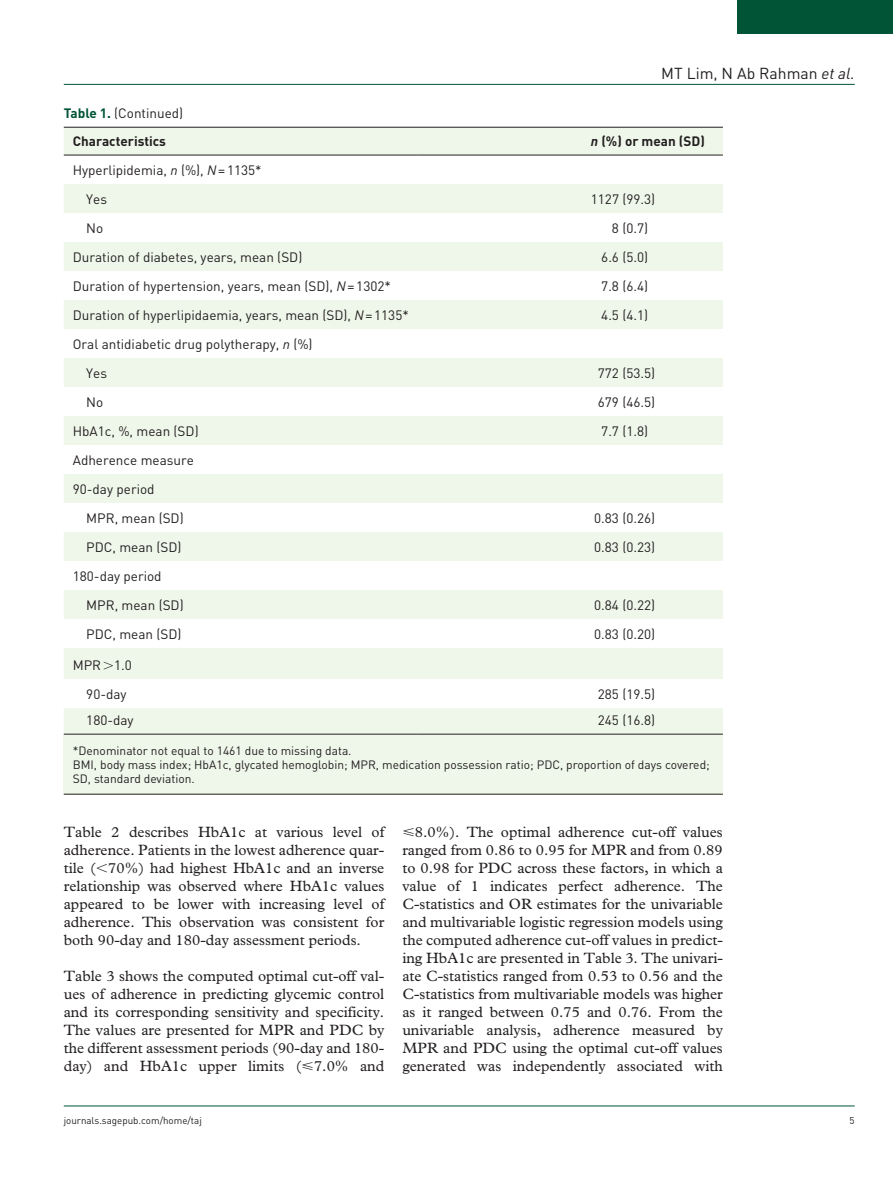
<style>
.page{position:relative;width:893px;height:1191px;background:#fff}
.page>*{position:absolute;margin:0;border:0;box-sizing:border-box;transform-origin:0 0}
.t1{font:15.75px "DIN";color:#231f20}
.t2{font:15px/18px "Plantin Std";color:#231f20;text-align:justify}
.t3{font:13.5px/29px "DIN";color:#231f20}
.t4{font:700 13.5px "DIN";color:#231f20}
.t5{font:12px/14.2px "DIN";color:#231f20}
.t6{font:9.75px "DIN";color:#231f20}
.s1{font-weight:700;color:#015436}
.s2{font-style:italic}
</style>
<div class="page">
<hr style="left:64px;top:84px;width:791px;height:1px;background:#015436">
<hr style="left:64px;top:1105px;width:791px;height:1px;background:#015436">
<div style="left:738px;top:0;width:155px;height:34px;background:#015436"></div>
<div style="left:64px;top:734px;width:659px;height:60px;background:#eff7ea"></div>
<hr style="left:64px;top:794px;width:659px;height:1px;background:#231f20">
<div style="left:64px;top:128px;width:659px;height:606px;background:#eff7ea"></div>
<svg style="left:64px;top:156px;width:659px;height:552px"></svg>
<hr style="left:64px;top:155px;width:354px;height:1px;background:#231f20">
<hr style="left:418px;top:155px;width:305px;height:1px;background:#231f20">
<hr style="left:64px;top:734px;width:354px;height:1px;background:#231f20">
<hr style="left:418px;top:734px;width:305px;height:1px;background:#231f20">
<hr style="left:64px;top:127px;width:659px;height:1px;background:#231f20">
<svg style="left:104px;top:662px;width:9px;height:7px"></svg>
<p class="t3" style="left:64px;top:98px;width:121px"><span class="s1">Table 1.</span> (Continued)</p>
<p class="t1" style="left:661px;top:63px;width:195px">MT Lim, N Ab Rahman <span class="s2">et al.</span></p>
<p class="t4" style="left:73px;top:132px;width:95px">Characteristics</p>
<p class="t4" style="left:591px;top:132px;width:115px"><span class="s2">n</span> (%) or mean (SD)</p>
<p class="t3" style="left:86px;top:155px;width:177px;text-indent:-14px">Hyperlipidemia, <span class="s2">n</span> (%), <span class="s2">N</span>=1135*<br>Yes</p>
<p class="t3" style="left:591px;top:184px;width:66px">1127 (99.3)</p>
<p class="t3" style="left:86px;top:213px;width:19px">No</p>
<p class="t3" style="left:612px;top:213px;width:38px">8 (0.7)</p>
<p class="t3" style="left:73px;top:242px;width:231px">Duration of diabetes, years, mean (SD)</p>
<p class="t3" style="left:601px;top:242px;width:48px">6.6 (5.0)</p>
<p class="t3" style="left:73px;top:271px;width:320px">Duration of hypertension, years, mean (SD), <span class="s2">N</span>=1302*</p>
<p class="t3" style="left:601px;top:271px;width:48px">7.8 (6.4)</p>
<p class="t3" style="left:73px;top:300px;width:337px">Duration of hyperlipidaemia, years, mean (SD), <span class="s2">N</span>=1135*</p>
<p class="t3" style="left:601px;top:300px;width:48px">4.5 (4.1)</p>
<p class="t3" style="left:86px;top:329px;width:228px;text-indent:-14px">Oral antidiabetic drug polytherapy, <span class="s2">n</span> (%)<br>Yes</p>
<p class="t3" style="left:598px;top:358px;width:59px">772 (53.5)</p>
<p class="t3" style="left:86px;top:387px;width:19px">No</p>
<p class="t3" style="left:598px;top:387px;width:59px">679 (46.5)</p>
<p class="t3" style="left:73px;top:416px;width:127px">HbA1c, %, mean (SD)</p>
<p class="t3" style="left:601px;top:416px;width:48px">7.7 (1.8)</p>
<p class="t3" style="left:73px;top:445px;width:123px">Adherence measure<br>90-day period</p>
<p class="t3" style="left:86px;top:503px;width:99px">MPR, mean (SD)</p>
<p class="t3" style="left:594px;top:503px;width:62px">0.83 (0.26)</p>
<p class="t3" style="left:86px;top:532px;width:97px">PDC, mean (SD)</p>
<p class="t3" style="left:594px;top:532px;width:62px">0.83 (0.23)</p>
<p class="t3" style="left:86px;top:561px;width:99px;text-indent:-14px">180-day period<br>MPR, mean (SD)</p>
<p class="t3" style="left:594px;top:590px;width:62px">0.84 (0.22)</p>
<p class="t3" style="left:86px;top:619px;width:97px">PDC, mean (SD)</p>
<p class="t3" style="left:594px;top:619px;width:62px">0.83 (0.20)</p>
<p class="t3" style="left:86px;top:650px;width:47px;text-indent:-14px">MPR 1.0<br>90-day</p>
<p class="t3" style="left:598px;top:679px;width:59px">285 (19.5)</p>
<p class="t3" style="left:86px;top:705px;width:49px">180-day</p>
<p class="t3" style="left:598px;top:705px;width:59px">245 (16.8)</p>
<p class="t5" style="left:73px;top:743px;width:638px">*Denominator not equal to 1461 due to missing data.<br>BMI, body mass index; HbA1c, glycated hemoglobin; MPR, medication possession ratio; PDC, proportion of days covered;<br>SD, standard deviation.</p>
<p class="t2" style="left:64px;top:823px;width:322px">Table 2 describes HbA1c at various level of adherence. Patients in the lowest adherence quar&shy;tile ( 70%) had highest HbA1c and an inverse relationship was observed where HbA1c values appeared to be lower with increasing level of adherence. This observation was consistent for both 90-day and 180-day assessment periods.</p>
<p class="t2" style="left:64px;top:967px;width:322px">Table 3 shows the computed optimal cut-off val&shy;ues of adherence in predicting glycemic control and its corresponding sensitivity and specificity.<br>The values are presented for MPR and PDC by the different assessment periods (90-day and 180- day) and HbA1c upper limits (⩽7.0% and</p>
<p class="t2" style="left:402px;top:823px;width:322px">⩽8.0%). The optimal adherence cut-off values ranged from 0.86 to 0.95 for MPR and from 0.89 to 0.98 for PDC across these factors, in which a value of 1 indicates perfect adherence. The C-statistics and OR estimates for the univariable and multivariable logistic regression models using the computed adherence cut-off values in predict&shy;ing HbA1c are presented in Table 3. The univari&shy;ate C-statistics ranged from 0.53 to 0.56 and the C-statistics from multivariable models was higher as it ranged between 0.75 and 0.76. From the univariable analysis, adherence measured by MPR and PDC using the optimal cut-off values generated was independently associated with</p>
<p class="t6" style="left:64px;top:1114px;width:140px">journals.sagepub.com/home/taj</p>
<p class="t6" style="left:850px;top:1114px;width:7px">5</p>
</div>
